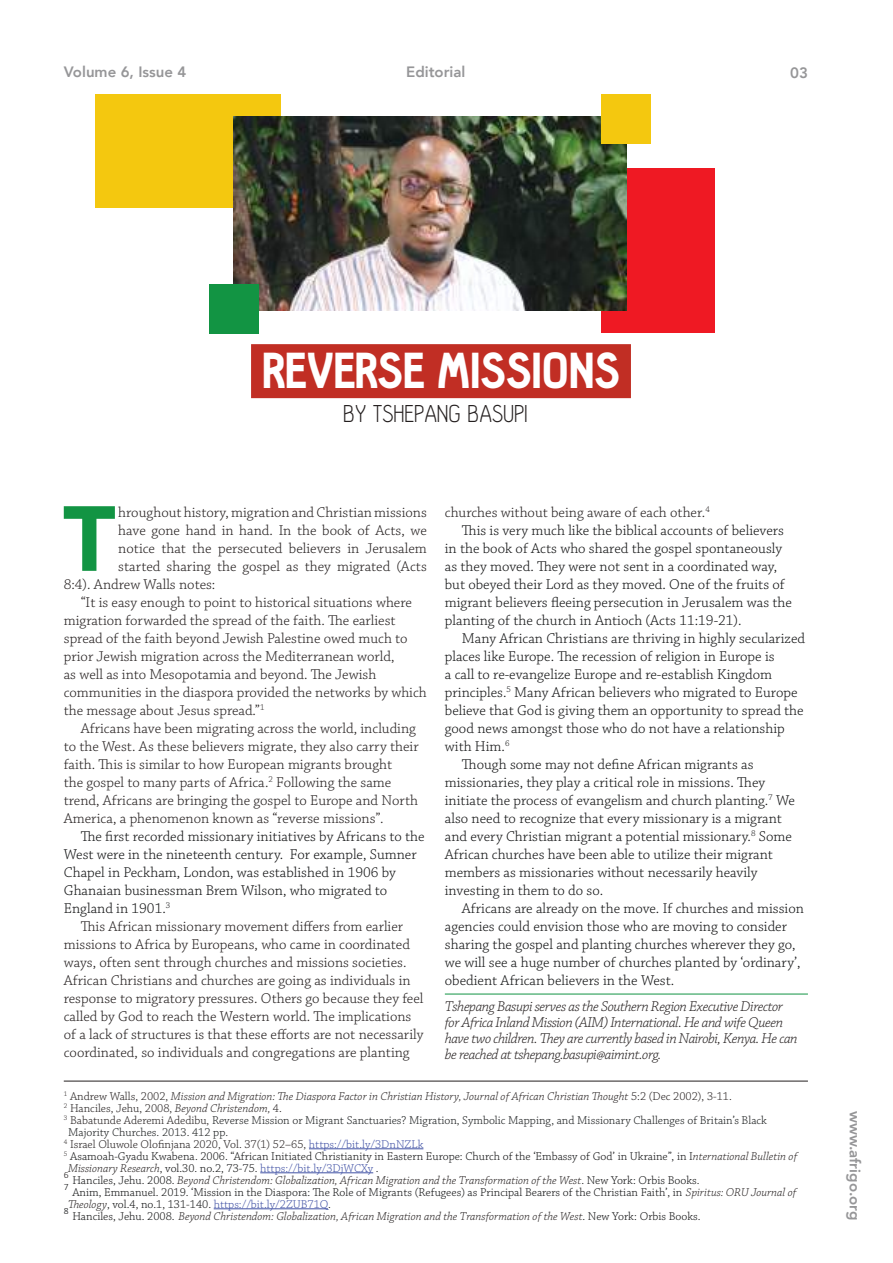
<style>
.page{position:relative;width:893px;height:1263px;background:#fff}
.page>*{position:absolute;margin:0;border:0;box-sizing:border-box;transform-origin:0 0}
.t1{font:900 91.2px "Avenir";color:#129443}
.t2{font:900 49.5px "Hallosans";letter-spacing:-.02em;color:#fff}
.t3{font:300 27px "Hallosans";color:#241f1f}
.t4{font:300 15px/18px "Chaparral Pro";color:#111213}
.t5{font:300 15px/18px "Chaparral Pro";color:#241f1f}
.t6{font:italic 300 15px/15.8px "Chaparral Pro";letter-spacing:-.03em;color:#241f1f}
.t7{font:800 15px "Avenir";color:#969698}
.t8{font:italic 300 12px "Chaparral Pro";color:#241f1f}
.t9{font:300 12px/12px "Chaparral Pro";color:#111213}
.t10{font:300 12px "Chaparral Pro";color:#191c1d}
.t11{font:300 12px "Chaparral Pro";color:#241f1f}
.t12{font:300 12px "Chaparral Pro";color:#4152a5}
.t13{font:300 9.6px "Calibri";color:#111213}
.t14{font:300 9.6px "Calibri";color:#241f1f}
.s1{font-style:normal}
.s2{font-style:italic}
.s3{color:#241f1f}
.s4{color:#4152a5}
.s5{font-style:italic;color:#241f1f}
.s6{color:#111213}
.s7{font-style:normal;color:#111213}
</style>
<div class="page">
<hr style="left:445px;top:994px;width:363px;height:1px;background:#129443">
<div style="left:602px;top:168px;width:113px;height:165px;background:#ef1923"></div>
<div style="left:96px;top:95px;width:185px;height:113px;background:#f4c80f"></div>
<img style="left:234px;top:117px;width:392px;height:193px">
<div style="left:209px;top:284px;width:50px;height:50px;background:#129443"></div>
<div style="left:602px;top:95px;width:49px;height:49px;background:#f4c80f"></div>
<div style="left:251px;top:344px;width:380px;height:54px;background:#c12e24"></div>
<hr style="left:64px;top:1081px;width:744px;height:1px;background:#241f1f">
<hr style="left:309px;top:1148px;width:114px;height:1px;background:#4152a5">
<hr style="left:260px;top:1172px;width:113px;height:1px;background:#4152a5">
<hr style="left:214px;top:1208px;width:114px;height:1px;background:#4152a5">
<p class="t7" style="left:64px;top:60px;width:124px">Volume 6, Issue 4</p>
<p class="t7" style="left:406px;top:60px;width:61px">Editorial</p>
<p class="t7" style="left:790px;top:61px;width:19px">03</p>
<h2 class="t2" style="left:262px;top:343px;width:360px">REVERSE MISSIONS</h2>
<h3 class="t3" style="left:343px;top:399px;width:186px">BY TSHEPANG BASUPI</h3>
<h1 class="t1" style="left:63px;top:461px;width:54px">T</h1>
<p class="t5" style="left:118px;top:504px;width:310px">hroughout history, migration and Christian missions</p>
<p class="t5" style="left:118px;top:522px;width:310px">have gone hand in hand. In the book of Acts, we</p>
<p class="t5" style="left:118px;top:540px;width:310px">notice that the persecuted believers in Jerusalem</p>
<p class="t5" style="left:118px;top:558px;width:310px">started sharing the gospel as they migrated (Acts</p>
<p class="t5" style="left:64px;top:576px;width:153px">8:4). Andrew Walls notes:</p>
<p class="t5" style="left:81px;top:594px;width:333px">“It is easy enough to point to historical situations where</p>
<p class="t5" style="left:64px;top:612px;width:333px">migration forwarded the spread of the faith. The earliest</p>
<p class="t5" style="left:64px;top:630px;width:345px">spread of the faith beyond Jewish Palestine owed much to</p>
<p class="t5" style="left:64px;top:648px;width:332px">prior Jewish migration across the Mediterranean world,</p>
<p class="t5" style="left:64px;top:666px;width:314px">as well as into Mesopotamia and beyond. The Jewish</p>
<p class="t5" style="left:64px;top:684px;width:365px">communities in the diaspora provided the networks by which</p>
<p class="t5" style="left:64px;top:702px;width:202px">the message about Jesus spread.”<sup>1</sup></p>
<p class="t5" style="left:81px;top:720px;width:337px">Africans have been migrating across the world, including</p>
<p class="t5" style="left:64px;top:738px;width:356px">to the West. As these believers migrate, they also carry their</p>
<p class="t5" style="left:64px;top:756px;width:330px">faith. This is similar to how European migrants brought</p>
<p class="t5" style="left:64px;top:774px;width:329px">the gospel to many parts of Africa.<sup>2</sup> Following the same</p>
<p class="t5" style="left:64px;top:792px;width:356px">trend, Africans are bringing the gospel to Europe and North</p>
<p class="t5" style="left:64px;top:810px;width:321px">America, a phenomenon known as “reverse missions”.</p>
<p class="t4" style="left:64px;top:828px;width:362px;text-indent:17px">The first recorded missionary initiatives by Africans to the West were in the nineteenth century. For example, Sumner Chapel in Peckham, London, was established in 1906 by Ghanaian businessman Brem Wilson, who migrated to England in 1901.<sup>3</sup></p>
<p class="t5" style="left:64px;top:918px;width:361px;text-indent:17px">This African missionary movement differs from earlier missions to Africa by Europeans, who came in coordinated ways, often sent through churches and missions societies.<br>African Christians and churches are going as individuals in response to migratory pressures. Others go because they feel called by God to reach the Western world. The implications of a lack of structures is that these efforts are not necessarily coordinated, so individuals and congregations are planting</p>
<p class="t5" style="left:445px;top:504px;width:267px">churches without being aware of each other.<sup>4</sup></p>
<p class="t4" style="left:462px;top:522px;width:323px">This is very much like the biblical accounts of believers</p>
<p class="t4" style="left:445px;top:540px;width:339px">in the book of Acts who shared the gospel spontaneously</p>
<p class="t4" style="left:445px;top:558px;width:334px">as they moved. They were not sent in a coordinated way,</p>
<p class="t4" style="left:445px;top:576px;width:341px">but obeyed their Lord as they moved. One of the fruits of</p>
<p class="t4" style="left:445px;top:594px;width:349px">migrant believers fleeing persecution in Jerusalem was the</p>
<p class="t4" style="left:445px;top:612px;width:298px">planting of the church in Antioch (Acts 11:19-21).</p>
<p class="t4" style="left:462px;top:630px;width:345px">Many African Christians are thriving in highly secularized</p>
<p class="t4" style="left:445px;top:648px;width:331px">places like Europe. The recession of religion in Europe is</p>
<p class="t4" style="left:445px;top:666px;width:329px">a call to re-evangelize Europe and re-establish Kingdom</p>
<p class="t4" style="left:445px;top:684px;width:354px">principles.<sup>5</sup> Many African believers who migrated to Europe</p>
<p class="t4" style="left:445px;top:702px;width:360px">believe that God is giving them an opportunity to spread the</p>
<p class="t4" style="left:445px;top:720px;width:341px">good news amongst those who do not have a relationship</p>
<p class="t4" style="left:445px;top:738px;width:66px">with Him.<sup>6</sup></p>
<p class="t4" style="left:462px;top:756px;width:293px">Though some may not define African migrants as</p>
<p class="t4" style="left:445px;top:774px;width:322px">missionaries, they play a critical role in missions. They</p>
<p class="t4" style="left:445px;top:792px;width:352px">initiate the process of evangelism and church planting.<sup>7</sup> We</p>
<p class="t4" style="left:445px;top:810px;width:339px">also need to recognize that every missionary is a migrant</p>
<p class="t4" style="left:445px;top:828px;width:349px">and every Christian migrant a potential missionary.<sup>8</sup> Some</p>
<p class="t4" style="left:445px;top:846px;width:330px">African churches have been able to utilize their migrant</p>
<p class="t4" style="left:445px;top:864px;width:314px">members as missionaries without necessarily heavily</p>
<p class="t4" style="left:445px;top:882px;width:160px">investing in them to do so.</p>
<p class="t4" style="left:462px;top:900px;width:343px">Africans are already on the move. If churches and mission</p>
<p class="t4" style="left:445px;top:918px;width:344px">agencies could envision those who are moving to consider</p>
<p class="t4" style="left:445px;top:936px;width:352px">sharing the gospel and planting churches wherever they go,</p>
<p class="t4" style="left:445px;top:954px;width:357px">we will see a huge number of churches planted by ‘ordinary’,</p>
<p class="t4" style="left:445px;top:972px;width:231px">obedient African believers in the West.</p>
<p class="t6" style="left:445px;top:999px;width:354px">Tshepang Basupi serves as the Southern Region Executive Director for Africa Inland Mission (AIM) International. He and wife Queen have two children. They are currently based in Nairobi, Kenya. He can be reached at tshepang.basupi@aimint.org.</p>
<p class="t8" style="left:64px;top:1089px;width:669px"><sup>1</sup> <span class="s1">Andrew Walls, 2002,</span> Mission and Migration: The Diaspora Factor in Christian History, Journal of African Christian Thought <span class="s1">5:2 (Dec 2002), 3-11.</span></p>
<p class="t11" style="left:64px;top:1101px;width:220px"><sup>2</sup> Hanciles, Jehu, 2008, <span class="s2">Beyond Christendom,</span> 4.</p>
<p class="t10" style="left:64px;top:1113px;width:705px"><sup>3</sup> <span class="s3">Babatunde Aderemi Adedibu,</span> Reverse Mission or Migrant Sanctuaries? Migration, Symbolic Mapping, and Missionary Challenges of Britain’s Black</p>
<p class="t10" style="left:68px;top:1125px;width:162px">Majority Churches. 2013. 412 pp.</p>
<p class="t11" style="left:64px;top:1137px;width:361px"><sup>4</sup> Israel Oluwole Olofinjana 2020, Vol. 37(1) 52–65, <span class="s4">https://bit.ly/3DnNZLk</span></p>
<p class="t9" style="left:64px;top:1150px;width:735px"><sup>5</sup> Asamoah-Gyadu Kwabena. 2006. “African Initiated Christianity in Eastern Europe: Church of the ‘Embassy of God’ in Ukraine”, in I<span class="s5">nternational Bulletin of</span></p>
<p class="t12" style="left:68px;top:1161px;width:312px"><span class="s5">Missionary Research</span><span class="s6">, vol.30. no.2, 73-75.</span> https://bit.ly/3DjWCXy <span class="s6">.</span></p>
<p class="t14" style="left:64px;top:1169px;width:6px">6</p>
<p class="t8" style="left:72px;top:1173px;width:629px"><span class="s7">Hanciles, Jehu. 2008.</span> Beyond Christendom: Globalization, African Migration and the Transformation of the West<span class="s7">. New York: Orbis Books.</span></p>
<p class="t13" style="left:64px;top:1181px;width:6px">7</p>
<p class="t9" style="left:68px;top:1186px;width:730px;text-indent:4px">Anim, Emmanuel. 2019. ‘Mission in the Diaspora: The Role of Migrants (Refugees) as Principal Bearers of the Christian Faith’, in <span class="s5">Spiritus: ORU Journal of<br>Theology</span>, vol.4, no.1, 131-140. <span class="s4">https://bit.ly/2ZUB71Q</span>.</p>
<p class="t13" style="left:64px;top:1205px;width:6px">8</p>
<p class="t8" style="left:72px;top:1209px;width:630px"><span class="s7">Hanciles, Jehu. 2008.</span> Beyond Christendom: Globalization, African Migration and the Transformation of the West<span class="s7">. New York: Orbis Books.</span></p>
<p class="t7" style="left:867px;top:1111px;width:111px;rotate:90deg">www.afrigo.org</p>
</div>
